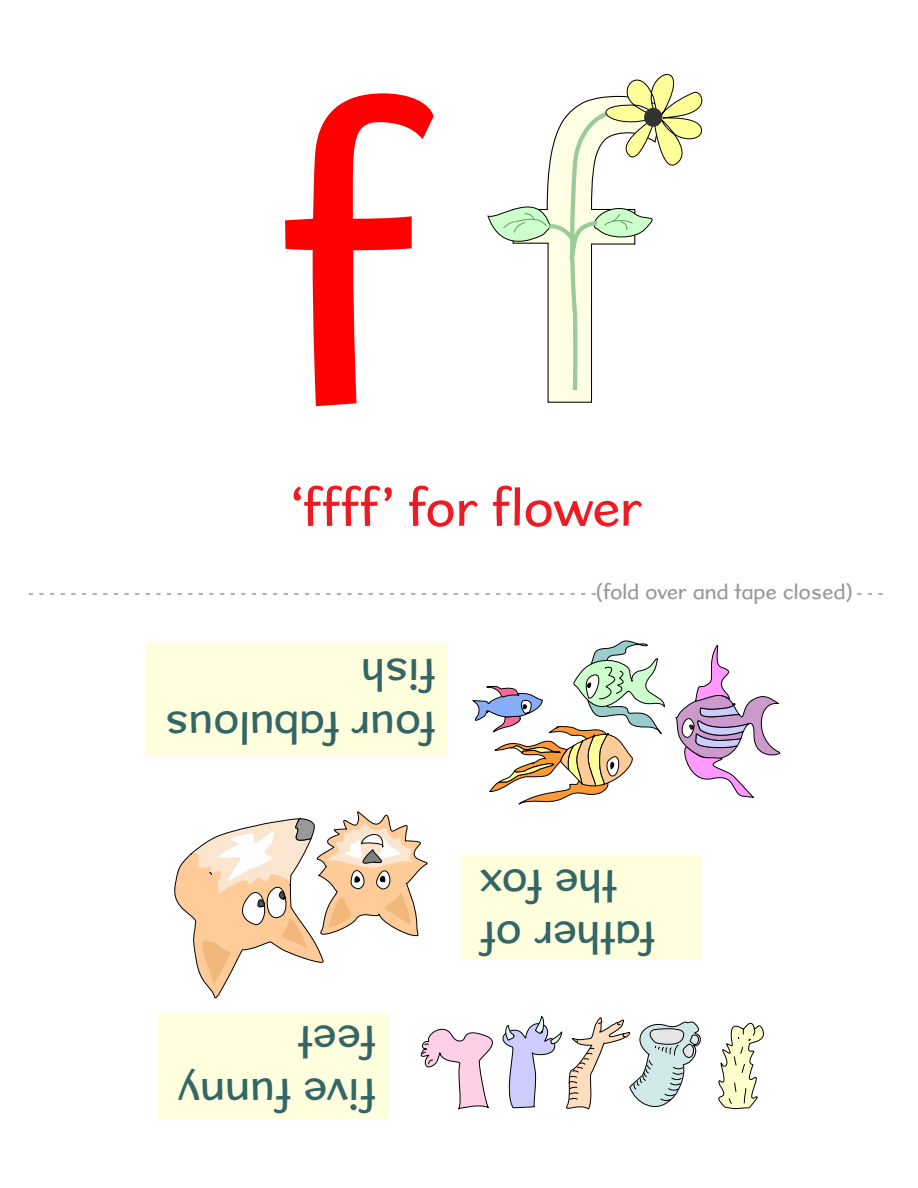
<style>
.page{position:relative;width:918px;height:1188px;background:#fff}
.page>*{position:absolute;margin:0;border:0;box-sizing:border-box;transform-origin:0 0}
.t1{font:405.75px "Sweater School Rg";color:#f00}
.t2{font:52.5px "Sweater School Rg";color:#ed1c24}
.t3{font:45px/52.8px "Sweater School Rg";color:#366}
.t4{font:21.15px "Sweater School Rg";color:#999}
.s1{font-family:"Sassoon Sans US Md";font-weight:500;font-size:438.15px;color:#ffffe5}
</style>
<div class="page">
<div style="left:158px;top:1014px;width:232px;height:105px;background:#ffffde"></div>
<div style="left:147px;top:643px;width:300px;height:113px;background:#ffffde"></div>
<svg style="left:487px;top:74px;width:216px;height:317px"></svg>
<div style="left:644px;top:108px;width:18px;height:19px;background:#333;border-radius:50%"></div>
<svg style="left:171px;top:640px;width:610px;height:470px"></svg>
<svg style="left:29px;top:593px;width:854px;height:2px"></svg>
<div style="left:596px;top:580px;width:260px;height:24px;background:#fff"></div>
<h1 class="t1" style="left:281px;top:101px;width:358px">f<span class="s1">f</span></h1>
<p class="t2" style="left:291px;top:487px;width:352px">‘ffff’ for flower</p>
<p class="t3" style="left:435px;top:750px;width:272px;rotate:-180deg">four fabulous fish</p>
<p class="t4" style="left:596px;top:584px;width:259px">(fold over and tape closed)</p>
<p class="t3" style="left:375px;top:1116px;width:199px;rotate:-180deg">five funny feet</p>
<p class="t3" style="left:655px;top:960px;width:177px;text-align:right;rotate:-180deg">father of the fox</p>
</div>
